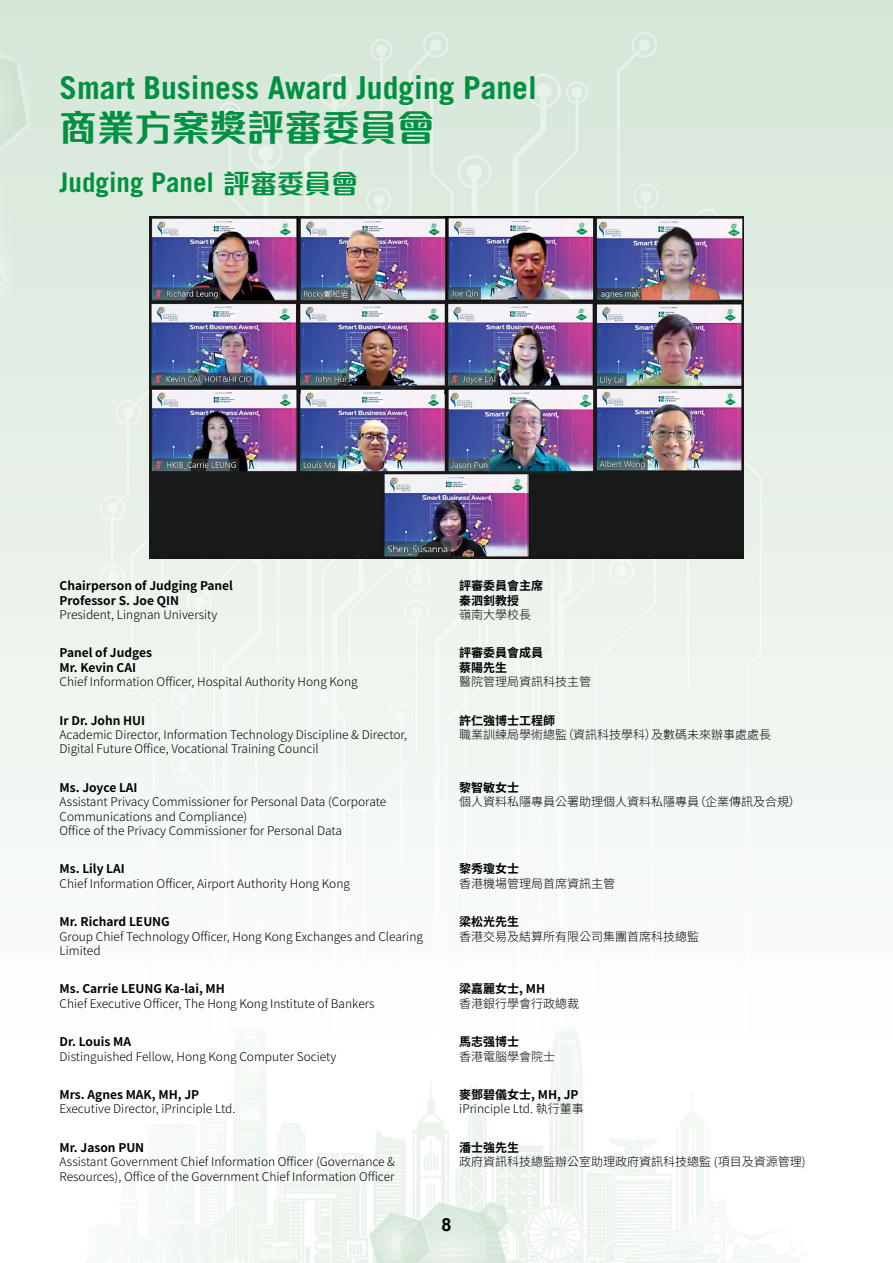
<style>
.page{position:relative;width:893px;height:1263px;background:#fff}
.page>*{position:absolute;margin:0;border:0;box-sizing:border-box;transform-origin:0 0}
.t1{font:700 37.5px "M Finance HK";color:#009042}
.t2{font:700 31.5px "Trade Gothic";color:#009042}
.t3{font:700 27px "Trade Gothic";color:#009042}
.t4{font:700 18px "Arial";color:#000}
.t5{font:300 12px/14.4px "Noto Sans CJ Ktc";color:#000}
.t6{font:700 12px/14.4px "Noto Sans CJ Ktc";color:#000}
.t7{font:700 12px/14.4px "Noto Sans CJ Ksc";color:#000}
.s1{font-family:"M Finance HK"}
</style>
<div class="page">
<img style="left:0;top:0;width:893px;height:1263px">
<img style="left:0;top:4px;width:38px;height:430px">
<div style="left:0;top:29px;width:40px;height:147px;background:#d8e8db"></div>
<svg style="left:0;top:40px;width:27px;height:357px;background:#dceade"></svg>
<img style="left:150px;top:217px;width:593px;height:341px">
<h2 class="t2" style="left:60px;top:69px;width:479px">Smart Business Award Judging Panel</h2>
<h1 class="t1" style="left:60px;top:99px;width:376px">商業方案獎評審委員會</h1>
<h3 class="t3" style="left:60px;top:165px;width:300px">Judging Panel <span class="s1">評審委員會</span></h3>
<p class="t6" style="left:60px;top:579px;width:175px">Chairperson of Judging Panel<br>Professor S. Joe QIN</p>
<p class="t5" style="left:60px;top:608px;width:159px">President, Lingnan University</p>
<p class="t6" style="left:60px;top:646px;width:94px">Panel of Judges<br>Mr. Kevin CAI</p>
<p class="t5" style="left:60px;top:675px;width:300px">Chief Information Officer, Hospital Authority Hong Kong</p>
<p class="t6" style="left:60px;top:713px;width:87px">Ir Dr. John HUI</p>
<p class="t5" style="left:60px;top:728px;width:349px">Academic Director, Information Technology Discipline &amp; Director,<br>Digital Future Office, Vocational Training Council</p>
<p class="t6" style="left:60px;top:780px;width:80px">Ms. Joyce LAI</p>
<p class="t5" style="left:60px;top:795px;width:328px">Assistant Privacy Commissioner for Personal Data (Corporate<br>Communications and Compliance)<br>Office of the Privacy Commissioner for Personal Data</p>
<p class="t6" style="left:60px;top:862px;width:67px">Ms. Lily LAI</p>
<p class="t5" style="left:60px;top:876px;width:292px">Chief Information Officer, Airport Authority Hong Kong</p>
<p class="t6" style="left:60px;top:915px;width:112px">Mr. Richard LEUNG</p>
<p class="t5" style="left:60px;top:929px;width:365px">Group Chief Technology Officer, Hong Kong Exchanges and Clearing<br>Limited</p>
<p class="t6" style="left:60px;top:982px;width:167px">Ms. Carrie LEUNG Ka-lai, MH</p>
<p class="t5" style="left:60px;top:996px;width:316px">Chief Executive Officer, The Hong Kong Institute of Bankers</p>
<p class="t6" style="left:60px;top:1035px;width:73px">Dr. Louis MA</p>
<p class="t5" style="left:60px;top:1049px;width:278px">Distinguished Fellow, Hong Kong Computer Society</p>
<p class="t6" style="left:60px;top:1087px;width:141px">Mrs. Agnes MAK, MH, JP</p>
<p class="t5" style="left:60px;top:1102px;width:177px">Executive Director, iPrinciple Ltd.</p>
<p class="t6" style="left:60px;top:1140px;width:86px">Mr. Jason PUN</p>
<p class="t5" style="left:60px;top:1155px;width:337px">Assistant Government Chief Information Officer (Governance &amp;<br>Resources), Office of the Government Chief Information Officer</p>
<p class="t7" style="left:459px;top:579px;width:85px">評審委員會主席秦泗釗教授</p>
<p class="t5" style="left:459px;top:608px;width:73px">嶺南大學校長</p>
<p class="t7" style="left:459px;top:646px;width:85px">評審委員會成員蔡陽先生</p>
<p class="t5" style="left:459px;top:675px;width:133px">醫院管理局資訊科技主管</p>
<p class="t7" style="left:459px;top:713px;width:97px">許仁強博士工程師</p>
<p class="t5" style="left:459px;top:728px;width:313px">職業訓練局學術總監（資訊科技學科）及數碼未來辦事處處長</p>
<p class="t7" style="left:459px;top:780px;width:61px">黎智敏女士</p>
<p class="t5" style="left:459px;top:795px;width:343px">個人資料私隱專員公署助理個人資料私隱專員（企業傳訊及合規）</p>
<p class="t7" style="left:459px;top:862px;width:61px">黎秀瓊女士</p>
<p class="t5" style="left:459px;top:876px;width:157px">香港機場管理局首席資訊主管</p>
<p class="t7" style="left:459px;top:915px;width:61px">梁松光先生</p>
<p class="t5" style="left:459px;top:929px;width:241px">香港交易及結算所有限公司集團首席科技總監</p>
<p class="t7" style="left:459px;top:982px;width:87px">梁嘉麗女士, MH</p>
<p class="t5" style="left:459px;top:996px;width:121px">香港銀行學會行政總裁</p>
<p class="t7" style="left:459px;top:1035px;width:61px">馬志强博士</p>
<p class="t5" style="left:459px;top:1049px;width:97px">香港電腦學會院士</p>
<p class="t7" style="left:459px;top:1087px;width:121px">麥鄧碧儀女士, MH, JP</p>
<p class="t5" style="left:459px;top:1102px;width:126px">iPrinciple Ltd. 執行董事</p>
<p class="t7" style="left:459px;top:1140px;width:61px">潘士強先生</p>
<p class="t5" style="left:459px;top:1155px;width:348px">政府資訊科技總監辦公室助理政府資訊科技總監 (項目及資源管理)</p>
<h3 class="t4" style="left:441px;top:1213px;width:12px">8</h3>
</div>
